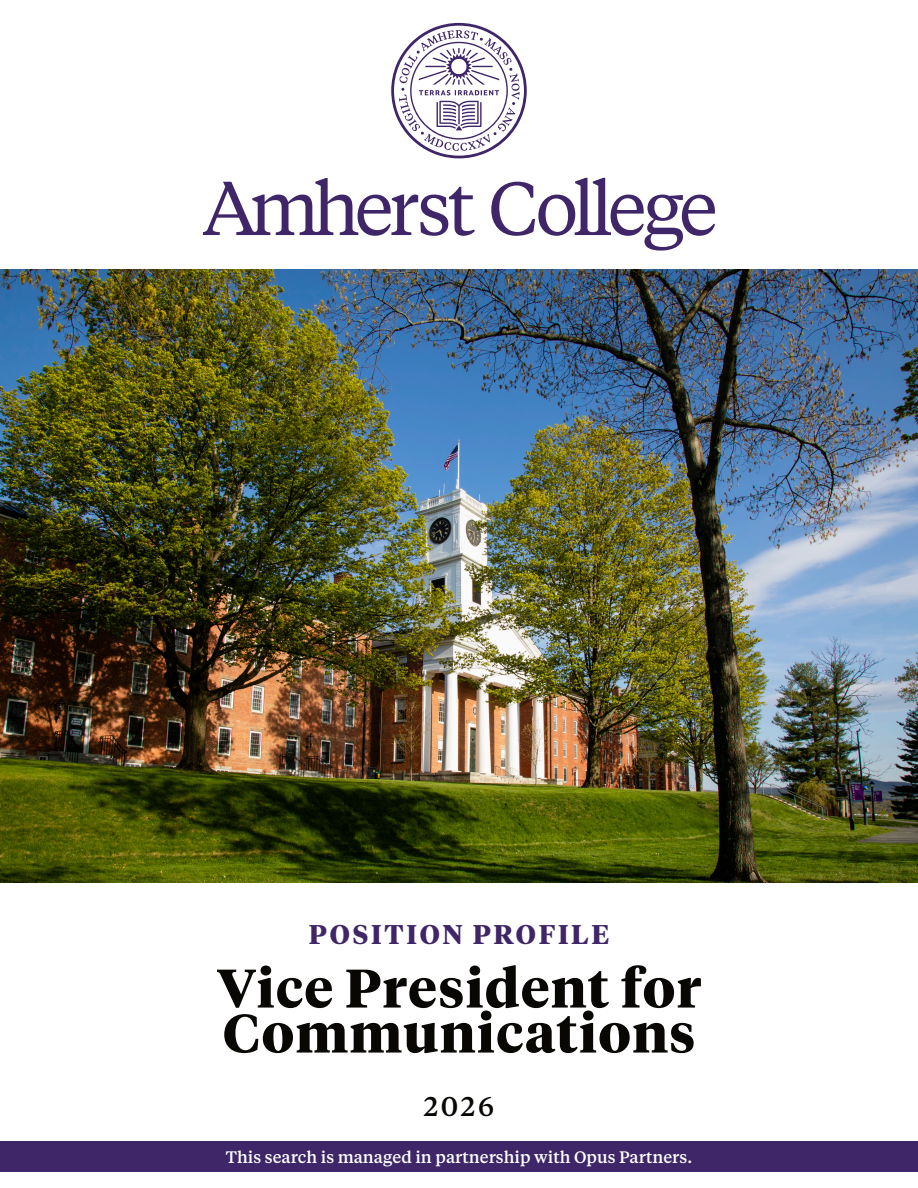
<style>
.page{position:relative;width:918px;height:1188px;background:#fff}
.page>*{position:absolute;margin:0;border:0;box-sizing:border-box;transform-origin:0 0}
.t1{font:700 54px "Tiempos Headline";letter-spacing:.025em;color:#080704}
.t2{font:700 27px "Tiempos Headline";letter-spacing:.1em;color:#3f2668}
.t3{font:500 27px "Tiempos Text";color:#080704}
.t4{font:500 16.5px "Tiempos Text";color:#fff}
</style>
<div class="page">
<div style="left:0;top:1141px;width:918px;height:31px;background:#3f2668"></div>
<svg style="left:203px;top:178px;width:272px;height:58px"></svg>
<svg style="left:491px;top:178px;width:224px;height:73px"></svg>
<svg style="left:391px;top:23px;width:136px;height:135px"></svg>
<img style="left:0;top:270px;width:918px;height:612px">
<p class="t2" style="left:309px;top:923px;width:302px">POSITION PROFILE</p>
<p class="t1" style="left:217px;top:965px;width:486px">Vice President for</p>
<p class="t1" style="left:223px;top:1010px;width:474px">Communications</p>
<p class="t3" style="left:424px;top:1095px;width:72px">2026</p>
<p class="t4" style="left:226px;top:1150px;width:468px">This search is managed in partnership with Opus Partners.</p>
</div>
